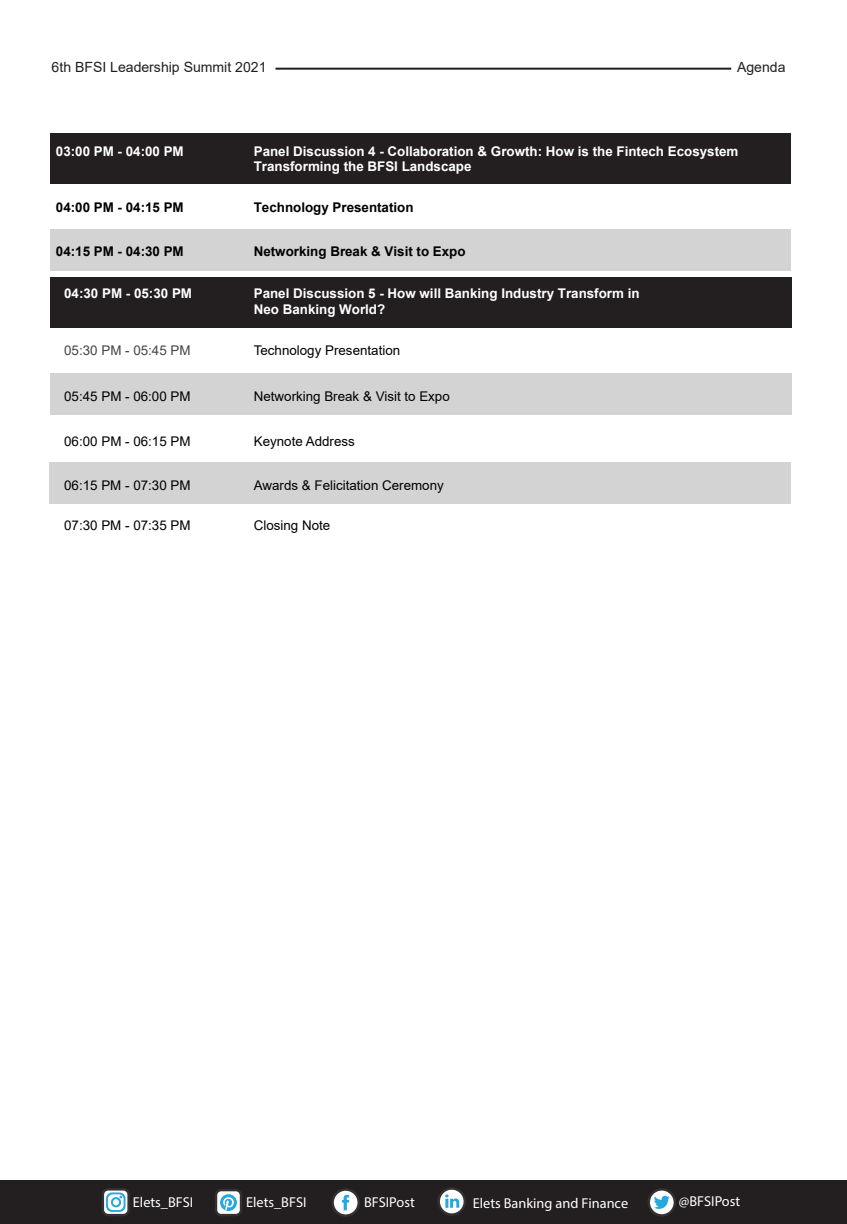
<style>
.page{position:relative;width:847px;height:1224px;background:#fff}
.page>*{position:absolute;margin:0;border:0;box-sizing:border-box;transform-origin:0 0}
.t1{font:14.4px "Myriad Pro";color:#fff}
.t2{font:14px "Arial";color:#231e1f}
.t3{font:700 13.4px/15.4px "Arial";color:#fff}
.t4{font:13.4px "Arial";color:#000}
.t5{font:700 13.4px "Arial";color:#000}
.t6{font:13.4px "Arial";color:#444}
</style>
<div class="page">
<div style="left:50px;top:373px;width:741px;height:42px;background:#d3d3d4"></div>
<div style="left:50px;top:463px;width:740px;height:41px;background:#d3d3d4"></div>
<div style="left:51px;top:230px;width:740px;height:41px;background:#d3d3d4"></div>
<div style="left:0;top:1180px;width:847px;height:44px;background:#231e1f"></div>
<svg style="left:649px;top:1189px;width:26px;height:27px"></svg>
<div style="left:647px;top:1188px;width:29px;height:29px;border:2px solid #333132;border-radius:50%"></div>
<svg style="left:654px;top:1196px;width:16px;height:13px"></svg>
<svg style="left:332px;top:1189px;width:27px;height:27px"></svg>
<div style="left:331px;top:1188px;width:29px;height:29px;border:2px solid #333132;border-radius:50%"></div>
<svg style="left:342px;top:1195px;width:7px;height:15px"></svg>
<svg style="left:439px;top:1188px;width:26px;height:27px"></svg>
<div style="left:437px;top:1187px;width:29px;height:29px;border:2px solid #333132;border-radius:50%"></div>
<svg style="left:445px;top:1194px;width:14px;height:14px"></svg>
<div style="left:102px;top:1188px;width:28px;height:28px;border:2px solid #333132;border-radius:5px"></div>
<svg style="left:103px;top:1189px;width:26px;height:26px"></svg>
<div style="left:216px;top:1190px;width:25px;height:25px;background:#fff;border-radius:5px"></div>
<div style="left:215px;top:1189px;width:27px;height:27px;border:2px solid #333132;border-radius:5px"></div>
<svg style="left:220px;top:1194px;width:17px;height:17px"></svg>
<svg style="left:223px;top:1197px;width:11px;height:14px"></svg>
<div style="left:51px;top:133px;width:740px;height:51px;background:#231e1f"></div>
<hr style="left:275px;top:68px;width:456px;height:2px;background:#231e1f">
<div style="left:51px;top:277px;width:741px;height:51px;background:#231e1f"></div>
<p class="t2" style="left:52px;top:58px;width:216px">6th BFSI Leadership Summit 2021</p>
<p class="t2" style="left:737px;top:58px;width:50px">Agenda</p>
<p class="t3" style="left:56px;top:143px;width:129px">03:00 PM - 04:00 PM</p>
<p class="t3" style="left:254px;top:143px;width:486px">Panel Discussion 4 - Collaboration &amp; Growth: How is the Fintech Ecosystem<br>Transforming the BFSI Landscape</p>
<p class="t5" style="left:56px;top:198px;width:129px">04:00 PM - 04:15 PM</p>
<p class="t5" style="left:254px;top:198px;width:161px">Technology Presentation</p>
<p class="t5" style="left:56px;top:241px;width:129px">04:15 PM - 04:30 PM</p>
<p class="t5" style="left:254px;top:241px;width:213px">Networking Break &amp; Visit to Expo</p>
<p class="t3" style="left:64px;top:286px;width:129px">04:30 PM - 05:30 PM</p>
<p class="t3" style="left:254px;top:285px;width:387px;line-height:16px">Panel Discussion 5 - How will Banking Industry Transform in<br>Neo Banking World?</p>
<p class="t6" style="left:64px;top:341px;width:128px">05:30 PM - 05:45 PM</p>
<p class="t4" style="left:254px;top:341px;width:148px">Technology Presentation</p>
<p class="t4" style="left:64px;top:387px;width:128px">05:45 PM - 06:00 PM</p>
<p class="t4" style="left:254px;top:387px;width:198px">Networking Break &amp; Visit to Expo</p>
<p class="t4" style="left:64px;top:432px;width:128px">06:00 PM - 06:15 PM</p>
<p class="t4" style="left:254px;top:432px;width:103px">Keynote Address</p>
<p class="t4" style="left:64px;top:476px;width:128px">06:15 PM - 07:30 PM</p>
<p class="t4" style="left:254px;top:476px;width:192px">Awards &amp; Felicitation Ceremony</p>
<p class="t4" style="left:64px;top:516px;width:128px">07:30 PM - 07:35 PM</p>
<p class="t4" style="left:254px;top:516px;width:78px">Closing Note</p>
<p class="t1" style="left:133px;top:1193px;width:62px">Elets_BFSI</p>
<p class="t1" style="left:246px;top:1193px;width:62px">Elets_BFSI</p>
<p class="t1" style="left:364px;top:1193px;width:52px">BFSIPost</p>
<p class="t1" style="left:473px;top:1194px;width:157px">Elets Banking and Finance</p>
<p class="t1" style="left:679px;top:1193px;width:63px">@BFSIPost</p>
</div>
